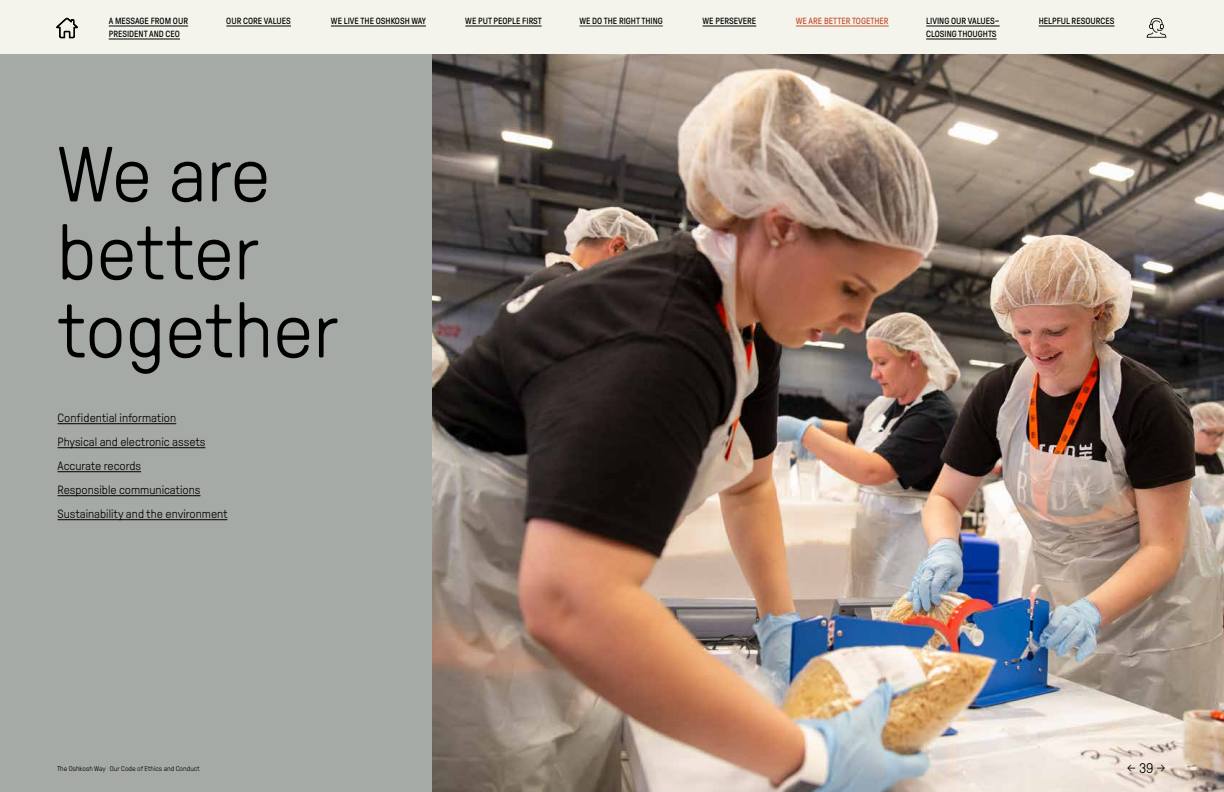
<style>
.page{position:relative;width:1224px;height:792px;background:#fff}
.page>*{position:absolute;margin:0;border:0;box-sizing:border-box;transform-origin:0 0}
.t1{font:300 78px/78px "GT Pressura Pro";color:#000}
.t2{font:300 14px "GT Pressura Pro";color:#000}
.t3{font:300 12px/24px "GT Pressura Pro";color:#000}
.t4{font:9px/13px "GT Pressura Pro";color:#000}
.t5{font:9px "GT Pressura Pro";color:#c6512f}
.t6{font:300 7px "GT Pressura Pro";color:#000}
.s1{color:#7a9eb4}
</style>
<div class="page">
<div style="left:0;top:0;width:1224px;height:57px;background:#f4f4ec"></div>
<div style="left:0;top:54px;width:1224px;height:738px;background:#a6aaa6"></div>
<hr style="left:1039px;top:26px;width:76px;height:1px;background:#000">
<hr style="left:226px;top:26px;width:65px;height:1px;background:#000">
<hr style="left:109px;top:26px;width:79px;height:1px;background:#000">
<hr style="left:109px;top:39px;width:71px;height:1px;background:#000">
<hr style="left:331px;top:26px;width:95px;height:1px;background:#000">
<hr style="left:579px;top:26px;width:84px;height:1px;background:#29362a">
<hr style="left:703px;top:26px;width:53px;height:1px;background:#000">
<hr style="left:796px;top:26px;width:93px;height:1px;background:#c6512f">
<hr style="left:465px;top:26px;width:77px;height:1px;background:#000">
<svg style="left:56px;top:18px;width:22px;height:20px"></svg>
<svg style="left:1147px;top:18px;width:19px;height:20px"></svg>
<hr style="left:926px;top:26px;width:74px;height:1px;background:#000">
<hr style="left:926px;top:39px;width:71px;height:1px;background:#000">
<img style="left:432px;top:54px;width:792px;height:738px">
<hr style="left:58px;top:423px;width:118px;height:1px;background:#000">
<hr style="left:58px;top:447px;width:147px;height:1px;background:#000">
<hr style="left:58px;top:471px;width:83px;height:1px;background:#000">
<hr style="left:58px;top:495px;width:142px;height:1px;background:#000">
<hr style="left:58px;top:519px;width:169px;height:1px;background:#000">
<p class="t4" style="left:109px;top:15px;width:81px">A MESSAGE FROM OUR</p>
<p class="t4" style="left:226px;top:15px;width:66px">OUR CORE VALUES</p>
<p class="t4" style="left:1039px;top:15px;width:77px">HELPFUL RESOURCES</p>
<p class="t4" style="left:109px;top:28px;width:73px">PRESIDENT AND CEO</p>
<p class="t4" style="left:331px;top:15px;width:97px">WE LIVE THE OSHKOSH WAY</p>
<p class="t4" style="left:465px;top:15px;width:78px">WE PUT PEOPLE FIRST</p>
<p class="t4" style="left:579px;top:15px;width:85px">WE DO THE RIGHT THING</p>
<p class="t4" style="left:703px;top:15px;width:55px">WE PERSEVERE</p>
<p class="t5" style="left:796px;top:16px;width:94px">WE ARE BETTER TOGETHER</p>
<p class="t4" style="left:926px;top:15px;width:75px">LIVING OUR VALUES–<br>CLOSING THOUGHTS</p>
<h1 class="t1" style="left:57px;top:137px;width:284px">We are better together</h1>
<h3 class="t3" style="left:58px;top:406px;width:172px">Confidential information<br>Physical and electronic assets<br>Accurate records<br>Responsible communications<br>Sustainability and the environment</h3>
<p class="t6" style="left:57px;top:765px;width:144px">The Oshkosh Way <span class="s1">l</span> Our Code of Ethics and Conduct</p>
<h2 class="t2" style="left:1127px;top:761px;width:40px">← 39 →</h2>
</div>
